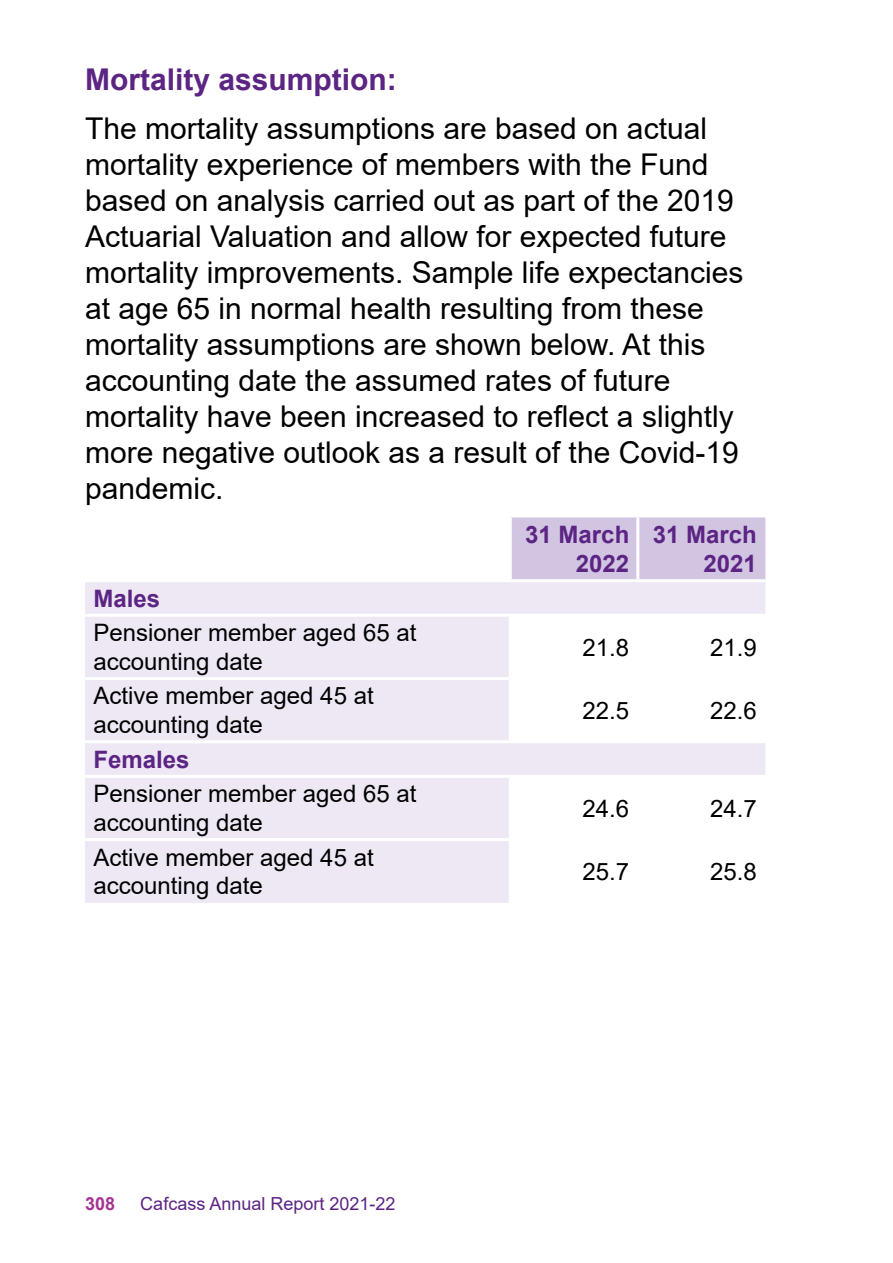
<style>
.page{position:relative;width:893px;height:1263px;background:#fff}
.page>*{position:absolute;margin:0;border:0;box-sizing:border-box;transform-origin:0 0}
.Main_Body{font:30px/36px "Arial";color:#000}
.body_header_2{font:700 30px "Arial";color:#5c2483}
.Main_Body-2{font:24px/28.8px "Arial";color:#000}
.Table_purple_header{font:700 24px/28.8px "Arial";color:#5c2483;text-align:right}
.t1{font:18px "Arial";color:#5c2483}
.t2{font:700 18px "Arial";color:#a63391}
</style>
<div class="page">
<div style="left:512px;top:517px;width:253px;height:62px;background:#d2c5e2"></div>
<svg style="left:85px;top:582px;width:680px;height:321px;fill:#ede8f4"></svg>
<hr style="left:636px;top:517px;width:3px;height:62px;background:#fff">
<hr style="left:85px;top:614px;width:425px;height:3px;background:#fff">
<hr style="left:510px;top:614px;width:128px;height:3px;background:#fff">
<hr style="left:638px;top:614px;width:127px;height:3px;background:#fff">
<hr style="left:85px;top:740px;width:425px;height:3px;background:#fff">
<hr style="left:510px;top:740px;width:128px;height:3px;background:#fff">
<hr style="left:638px;top:740px;width:127px;height:3px;background:#fff">
<hr style="left:85px;top:775px;width:425px;height:3px;background:#fff">
<hr style="left:510px;top:775px;width:128px;height:3px;background:#fff">
<hr style="left:638px;top:775px;width:127px;height:3px;background:#fff">
<hr style="left:509px;top:617px;width:3px;height:60px;background:#fff">
<hr style="left:636px;top:617px;width:3px;height:60px;background:#fff">
<hr style="left:85px;top:677px;width:425px;height:3px;background:#fff">
<hr style="left:510px;top:677px;width:128px;height:3px;background:#fff">
<hr style="left:509px;top:680px;width:3px;height:60px;background:#fff">
<hr style="left:638px;top:677px;width:127px;height:3px;background:#fff">
<hr style="left:636px;top:680px;width:3px;height:60px;background:#fff">
<hr style="left:509px;top:778px;width:3px;height:60px;background:#fff">
<hr style="left:636px;top:778px;width:3px;height:60px;background:#fff">
<hr style="left:85px;top:838px;width:425px;height:3px;background:#fff">
<hr style="left:510px;top:838px;width:128px;height:3px;background:#fff">
<hr style="left:509px;top:841px;width:3px;height:62px;background:#fff">
<hr style="left:638px;top:838px;width:127px;height:3px;background:#fff">
<hr style="left:636px;top:841px;width:3px;height:62px;background:#fff">
<p class="body_header_2" style="left:85px;top:58px;width:313px">Mortality assumption:</p>
<p class="Main_Body" style="left:85px;top:110px;width:660px">The mortality assumptions are based on actual mortality experience of members with the Fund based on analysis carried out as part of the 2019<br>Actuarial Valuation and allow for expected future mortality improvements. Sample life expectancies at age 65 in normal health resulting from these mortality assumptions are shown below. At this accounting date the assumed rates of future mortality have been increased to reflect a slightly more negative outlook as a result of the Covid-19 pandemic.</p>
<p class="Table_purple_header" style="left:525px;top:521px;width:106px">31 March<br>2022</p>
<p class="Table_purple_header" style="left:653px;top:521px;width:106px">31 March<br>2021</p>
<p class="Table_purple_header" style="left:94px;top:584px;width:68px">Males</p>
<p class="Main_Body-2" style="left:94px;top:618px;width:324px">Pensioner member aged 65 at accounting date</p>
<p class="Main_Body-2" style="left:583px;top:633px;width:48px">21.8</p>
<p class="Main_Body-2" style="left:710px;top:633px;width:48px">21.9</p>
<p class="Main_Body-2" style="left:94px;top:681px;width:282px">Active member aged 45 at accounting date</p>
<p class="Table_purple_header" style="left:94px;top:745px;width:98px">Females</p>
<p class="Main_Body-2" style="left:94px;top:779px;width:324px">Pensioner member aged 65 at accounting date</p>
<p class="Main_Body-2" style="left:94px;top:842px;width:282px">Active member aged 45 at accounting date</p>
<p class="t2" style="left:85px;top:1191px;width:32px">308</p>
<p class="t1" style="left:140px;top:1191px;width:257px">Cafcass Annual Report 2021-22</p>
<p class="Main_Body-2" style="left:583px;top:696px;width:48px">22.5</p>
<p class="Main_Body-2" style="left:710px;top:696px;width:48px">22.6</p>
<p class="Main_Body-2" style="left:583px;top:794px;width:48px">24.6</p>
<p class="Main_Body-2" style="left:710px;top:794px;width:48px">24.7</p>
<p class="Main_Body-2" style="left:583px;top:857px;width:48px">25.7</p>
<p class="Main_Body-2" style="left:710px;top:857px;width:48px">25.8</p>
</div>
